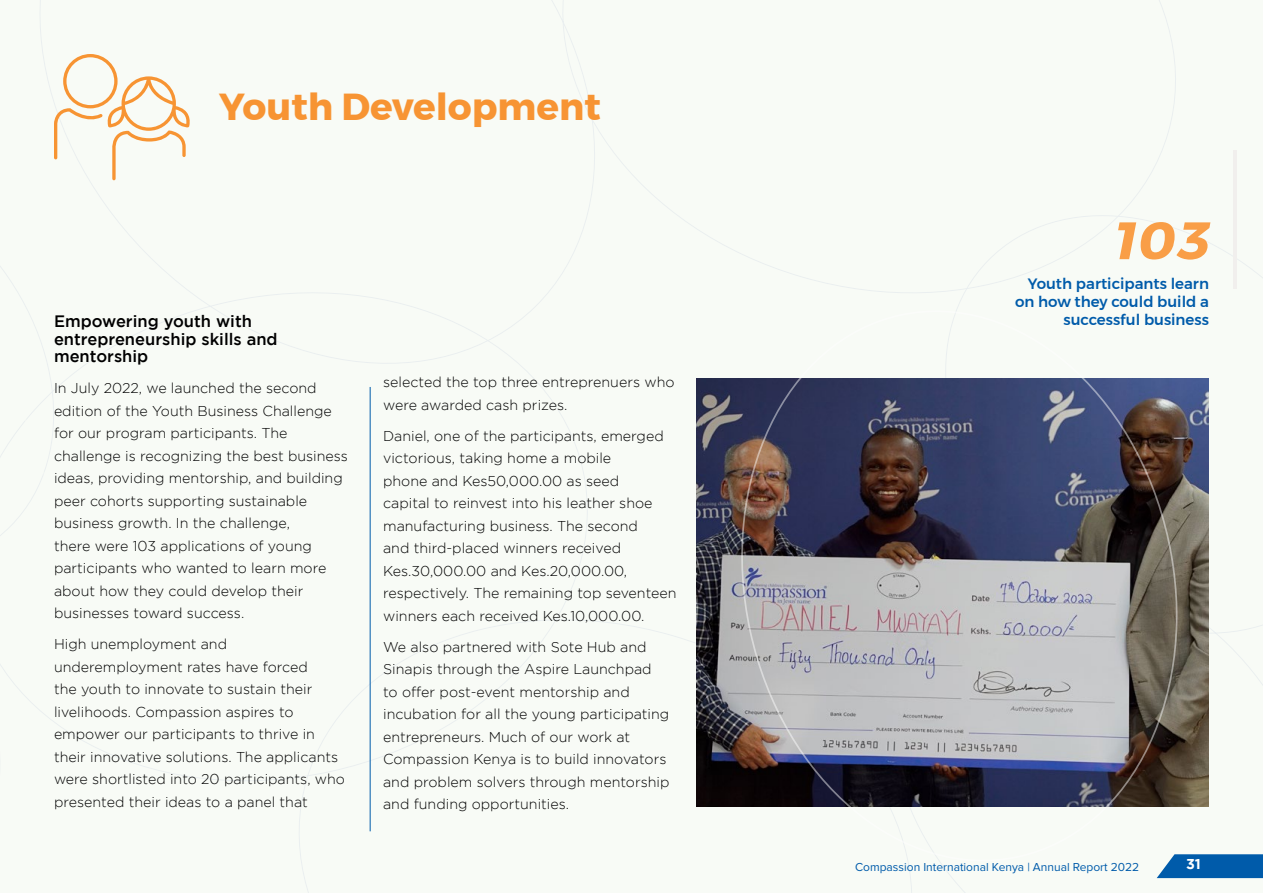
<style>
.page{position:relative;width:1263px;height:893px;background:#f8fbf6}
.page>*{position:absolute;margin:0;border:0;box-sizing:border-box;transform-origin:0 0}
.t1{font:italic 700 52.5px "Montserrat";color:#f99e47}
.Heading_1{font:700 37.5px "Montserrat";color:#f79433}
.t2{font:500 16.5px/17.9px "Gotham";color:#000}
.medium{font:500 15px/18px "Montserrat";color:#005baa;text-align:right}
.t3{font:300 14.25px/22.5px "Gotham";color:#000}
.t4{font:700 14.25px "Gotham";color:#fff}
.t5{font:12px "Proxima Nova";color:#005baa}
</style>
<div class="page">
<hr style="left:370px;top:387px;width:1px;height:444px;background:#005baa">
<img style="left:696px;top:378px;width:513px;height:428px">
<hr style="left:1233px;top:150px;width:3px;height:139px;background:#f1efed">
<img style="left:728px;top:300px;width:463px;height:563px">
<svg style="left:54px;top:54px;width:136px;height:126px"></svg>
<svg style="left:1157px;top:854px;width:106px;height:24px;background:#1769b1"></svg>
<p class="Heading_1" style="left:219px;top:77px;width:383px">Youth Development</p>
<p class="t2" style="left:54px;top:312px;width:225px">Empowering youth with entrepreneurship skills and mentorship</p>
<p class="t3" style="left:54px;top:377px;width:295px">In July 2022, we launched the second edition of the Youth Business Challenge for our program participants. The challenge is recognizing the best business ideas, providing mentorship, and building peer cohorts supporting sustainable business growth. In the challenge,<br>there were 103 applications of young participants who wanted to learn more about how they could develop their businesses toward success.</p>
<p class="t3" style="left:54px;top:633px;width:292px">High unemployment and underemployment rates have forced<br>the youth to innovate to sustain their livelihoods. Compassion aspires to empower our participants to thrive in their innovative solutions. The applicants were shortlisted into 20 participants, who presented their ideas to a panel that</p>
<p class="t3" style="left:383px;top:371px;width:293px">selected the top three entreprenuers who were awarded cash prizes.</p>
<p class="t3" style="left:383px;top:424px;width:295px">Daniel, one of the participants, emerged victorious, taking home a mobile<br>phone and Kes50,000.00 as seed<br>capital to reinvest into his leather shoe manufacturing business. The second<br>and third-placed winners received Kes.30,000.00 and Kes.20,000.00, respectively. The remaining top seventeen winners each received Kes.10,000.00.</p>
<p class="t3" style="left:383px;top:635px;width:288px">We also partnered with Sote Hub and Sinapis through the Aspire Launchpad to offer post-event mentorship and incubation for all the young participating entrepreneurs. Much of our work at Compassion Kenya is to build innovators and problem solvers through mentorship and funding opportunities.</p>
<p class="t1" style="left:1113px;top:199px;width:99px">103</p>
<p class="medium" style="left:1015px;top:274px;width:195px">Youth participants learn on how they could build a successful business</p>
<p class="t5" style="left:855px;top:860px;width:286px">Compassion International Kenya | Annual Report 2022</p>
<p class="t4" style="left:1186px;top:856px;width:16px">31</p>
</div>
